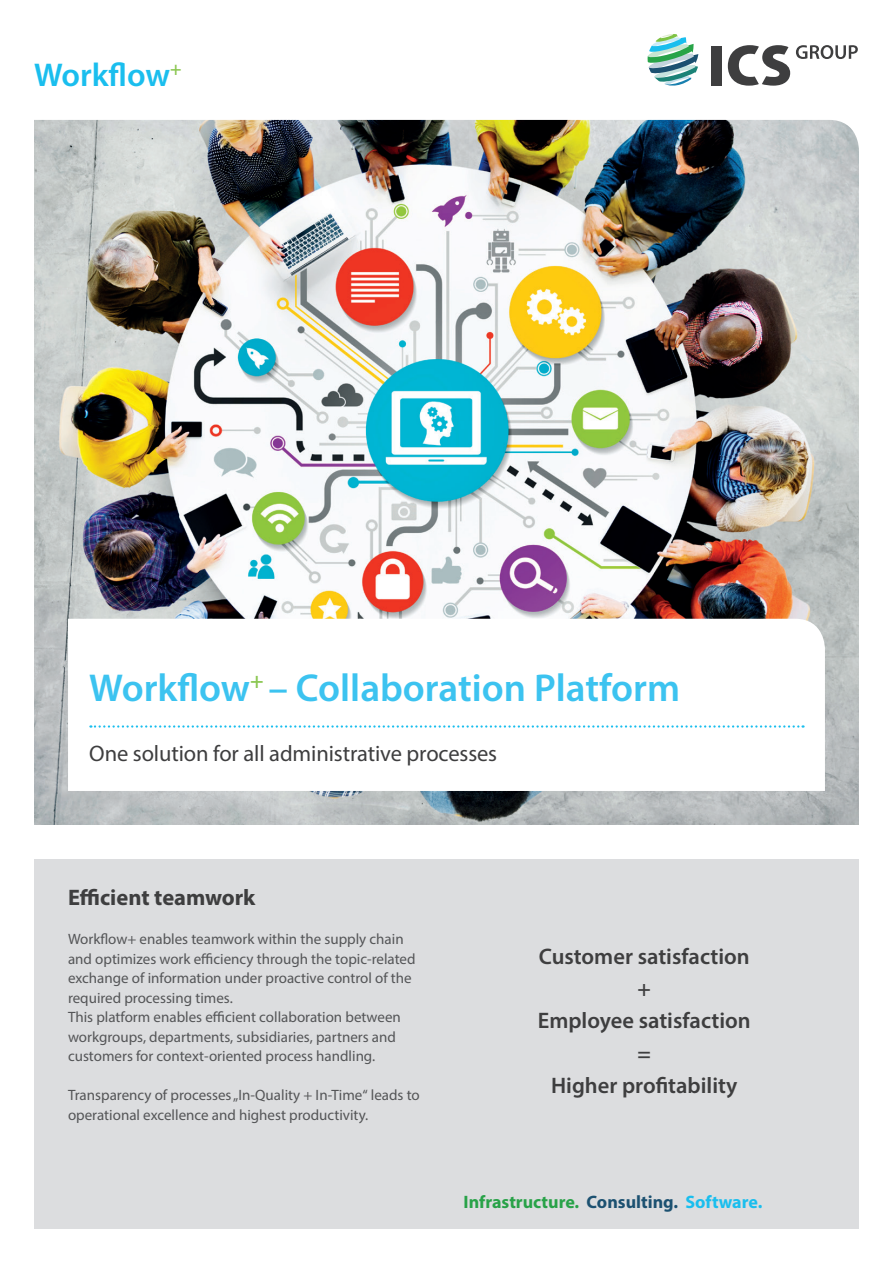
<style>
.page{position:relative;width:893px;height:1263px;background:#fff}
.page>*{position:absolute;margin:0;border:0;box-sizing:border-box;transform-origin:0 0}
.t1{font:600 39px "Myriad Pro";color:#3cc3f0}
.t2{font:600 33px "Myriad Pro";color:#1abeee}
.t3{font:600 22.5px/32.2px "Myriad Pro";color:#3e3e3f;text-align:center}
.t4{font:22.5px "Myriad Pro";letter-spacing:-.005em;color:#3e3e3f}
.t5{font:700 22.5px "Myriad Pro";color:#3e3e3f}
.t6{font:700 18px "Myriad Pro";color:#28a248}
.t7{font:15px/19.5px "Myriad Pro";color:#545557}
.s1{color:#1c5171}
.s2{color:#1abeee}
</style>
<div class="page">
<svg style="left:648px;top:34px;width:50px;height:52px"></svg>
<div style="left:712px;top:46px;width:10px;height:40px;background:#3e3e3f"></div>
<svg style="left:728px;top:45px;width:62px;height:41px"></svg>
<svg style="left:796px;top:45px;width:62px;height:14px"></svg>
<div style="left:34px;top:859px;width:825px;height:370px;background:#dcdddf"></div>
<img style="left:34px;top:120px;width:825px;height:705px">
<svg style="left:68px;top:619px;width:757px;height:172px"></svg>
<svg style="left:90px;top:725px;width:713px;height:3px"></svg>
<h2 class="t2" style="left:34px;top:54px;width:149px">Workflow<sup>+</sup></h2>
<h1 class="t1" style="left:89px;top:663px;width:592px">Workflow<sup>+</sup> – Collaboration Platform</h1>
<h3 class="t4" style="left:89px;top:740px;width:409px">One solution for all administrative processes</h3>
<h3 class="t5" style="left:68px;top:883px;width:189px">Efficient teamwork</h3>
<p class="t7" style="left:68px;top:929px;width:349px">Workflow+ enables teamwork within the supply chain and optimizes work efficiency through the topic-related exchange of information under proactive control of the required processing times.<br>This platform enables efficient collaboration between workgroups, departments, subsidiaries, partners and customers for context-oriented process handling.</p>
<p class="t7" style="left:68px;top:1085px;width:353px">Transparency of processes „In-Quality + In-Time“ leads to operational excellence and highest productivity.</p>
<h3 class="t3" style="left:538px;top:940px;width:214px">Customer satisfaction +<br>Employee satisfaction =<br>Higher profitability</h3>
<p class="t6" style="left:463px;top:1191px;width:300px">Infrastructure. <span class="s1">Consulting.</span> <span class="s2">Software.</span></p>
</div>
